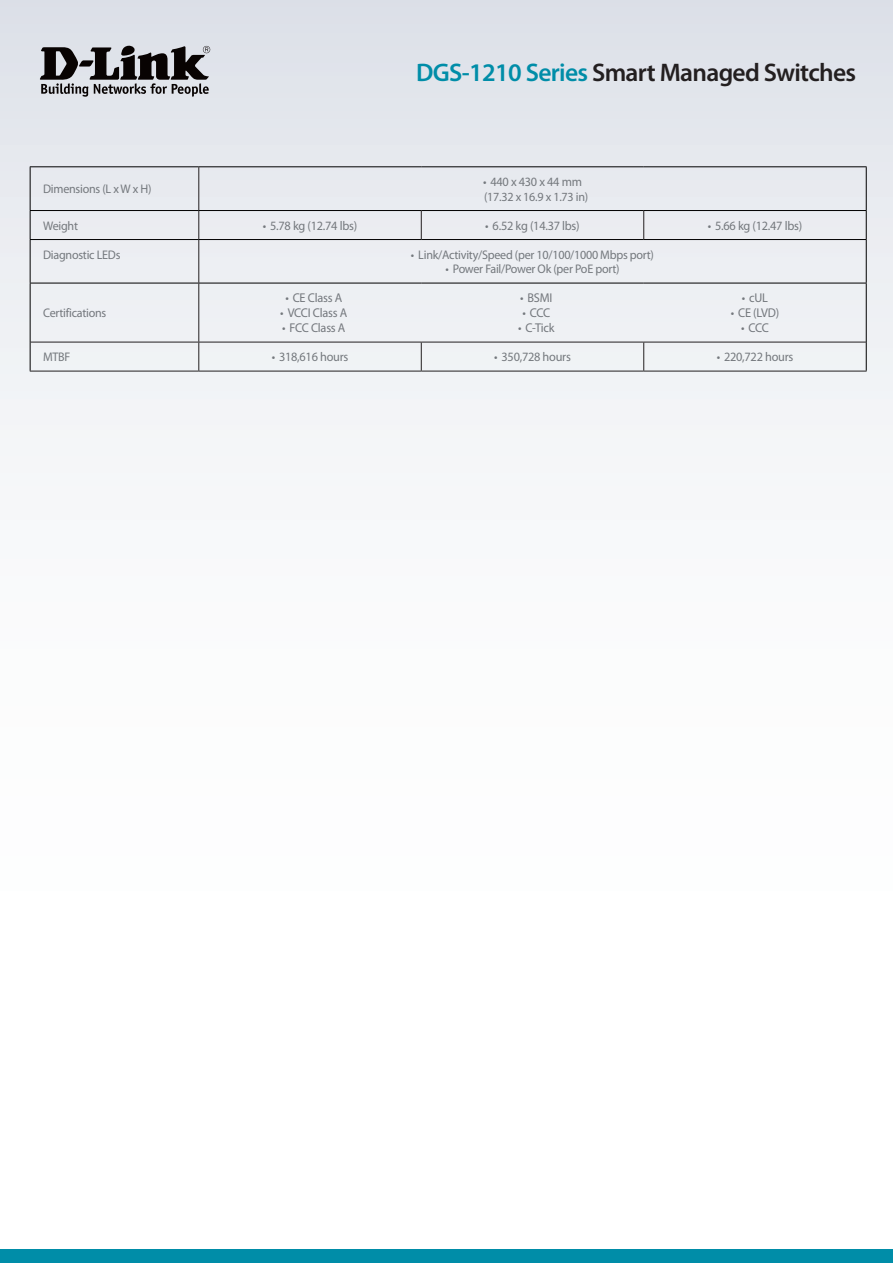
<style>
.page{position:relative;width:893px;height:1263px;background:#fff}
.page>*{position:absolute;margin:0;border:0;box-sizing:border-box;transform-origin:0 0}
.t1{font:600 25.5px "Myriad Pro";letter-spacing:-.025em;color:#231f20}
.t2{font:12.75px "Myriad Pro";letter-spacing:-.02em;color:#74787d}
.t3{font:12.45px "Myriad Pro";letter-spacing:-.02em;color:#74787d}
.s1{color:#008da8}
</style>
<div class="page">
<div style="left:0;top:0;width:893px;height:1084px;background:linear-gradient(to bottom,#e2e5eb,#fff)"></div>
<div style="left:0;top:1249px;width:893px;height:14px;background:#008da8"></div>
<svg style="left:40px;top:46px;width:170px;height:51px;background:#807f83"></svg>
<hr style="left:866px;top:240px;width:1px;height:43px;background:#000">
<hr style="left:30px;top:166px;width:169px;height:1px;background:#000">
<hr style="left:30px;top:167px;width:1px;height:43px;background:#000">
<hr style="left:30px;top:210px;width:169px;height:1px;background:#000">
<svg style="left:30px;top:211px;width:1px;height:28px"></svg>
<hr style="left:30px;top:239px;width:169px;height:1px;background:#000">
<hr style="left:30px;top:240px;width:1px;height:43px;background:#000">
<svg style="left:30px;top:342px;width:1px;height:29px"></svg>
<svg style="left:198px;top:211px;width:1px;height:28px"></svg>
<svg style="left:198px;top:343px;width:1px;height:28px"></svg>
<svg style="left:866px;top:211px;width:1px;height:28px"></svg>
<svg style="left:866px;top:342px;width:1px;height:29px"></svg>
<hr style="left:30px;top:371px;width:169px;height:1px;background:#231f20">
<hr style="left:199px;top:371px;width:222px;height:1px;background:#231f20">
<hr style="left:421px;top:371px;width:223px;height:1px;background:#231f20">
<hr style="left:644px;top:371px;width:223px;height:1px;background:#231f20">
<hr style="left:30px;top:283px;width:169px;height:1px;background:#000">
<hr style="left:30px;top:283px;width:1px;height:59px;background:#000">
<hr style="left:31px;top:342px;width:168px;height:1px;background:#231f20">
<hr style="left:866px;top:167px;width:1px;height:43px;background:#000">
<svg style="left:421px;top:211px;width:1px;height:28px"></svg>
<svg style="left:643px;top:211px;width:1px;height:28px"></svg>
<svg style="left:421px;top:343px;width:1px;height:28px"></svg>
<svg style="left:643px;top:343px;width:1px;height:28px"></svg>
<hr style="left:866px;top:283px;width:1px;height:59px;background:#000">
<hr style="left:644px;top:342px;width:222px;height:1px;background:#231f20">
<hr style="left:199px;top:239px;width:222px;height:1px;background:#000">
<hr style="left:421px;top:239px;width:223px;height:1px;background:#000">
<hr style="left:644px;top:239px;width:223px;height:1px;background:#000">
<hr style="left:644px;top:283px;width:223px;height:1px;background:#000">
<hr style="left:198px;top:240px;width:1px;height:43px;background:#231f20">
<hr style="left:199px;top:283px;width:222px;height:1px;background:#000">
<hr style="left:421px;top:283px;width:223px;height:1px;background:#000">
<hr style="left:198px;top:283px;width:1px;height:59px;background:#231f20">
<hr style="left:199px;top:342px;width:222px;height:1px;background:#231f20">
<hr style="left:421px;top:342px;width:223px;height:1px;background:#231f20">
<hr style="left:199px;top:166px;width:222px;height:1px;background:#000">
<hr style="left:421px;top:166px;width:223px;height:1px;background:#000">
<hr style="left:644px;top:166px;width:223px;height:1px;background:#000">
<hr style="left:199px;top:210px;width:222px;height:1px;background:#000">
<hr style="left:421px;top:210px;width:223px;height:1px;background:#000">
<hr style="left:644px;top:210px;width:223px;height:1px;background:#000">
<hr style="left:198px;top:167px;width:1px;height:43px;background:#231f20">
<p class="t3" style="left:43px;top:181px;width:110px">Dimensions (L x W x H)</p>
<h1 class="t1" style="left:416px;top:56px;width:442px"><span class="s1">DGS-1210 Series</span> Smart Managed Switches</h1>
<p class="t2" style="left:483px;top:174px;width:100px">• 440 x 430 x 44 mm</p>
<p class="t3" style="left:484px;top:189px;width:106px">(17.32 x 16.9 x 1.73 in)</p>
<p class="t3" style="left:43px;top:218px;width:36px">Weight</p>
<p class="t2" style="left:263px;top:218px;width:96px">• 5.78 kg (12.74 lbs)</p>
<p class="t2" style="left:485px;top:218px;width:96px">• 6.52 kg (14.37 lbs)</p>
<p class="t2" style="left:708px;top:218px;width:96px">• 5.66 kg (12.47 lbs)</p>
<p class="t3" style="left:43px;top:247px;width:79px">Diagnostic LEDs</p>
<p class="t3" style="left:411px;top:247px;width:245px">• Link/Activity/Speed (per 10/100/1000 Mbps port)</p>
<p class="t3" style="left:445px;top:261px;width:176px">• Power Fail/Power Ok (per PoE port)</p>
<p class="t3" style="left:43px;top:305px;width:65px">Certifications</p>
<p class="t2" style="left:285px;top:290px;width:58px">• CE Class A</p>
<p class="t2" style="left:280px;top:305px;width:68px">• VCCI Class A</p>
<p class="t2" style="left:282px;top:320px;width:65px">• FCC Class A</p>
<p class="t2" style="left:520px;top:290px;width:34px">• BSMI</p>
<p class="t2" style="left:522px;top:305px;width:29px">• CCC</p>
<p class="t2" style="left:518px;top:320px;width:38px">• C-Tick</p>
<p class="t2" style="left:742px;top:290px;width:28px">• cUL</p>
<p class="t2" style="left:731px;top:305px;width:50px">• CE (LVD)</p>
<p class="t2" style="left:741px;top:320px;width:29px">• CCC</p>
<p class="t3" style="left:43px;top:349px;width:29px">MTBF</p>
<p class="t2" style="left:272px;top:349px;width:78px">• 318,616 hours</p>
<p class="t2" style="left:494px;top:349px;width:78px">• 350,728 hours</p>
<p class="t2" style="left:717px;top:349px;width:78px">• 220,722 hours</p>
</div>
